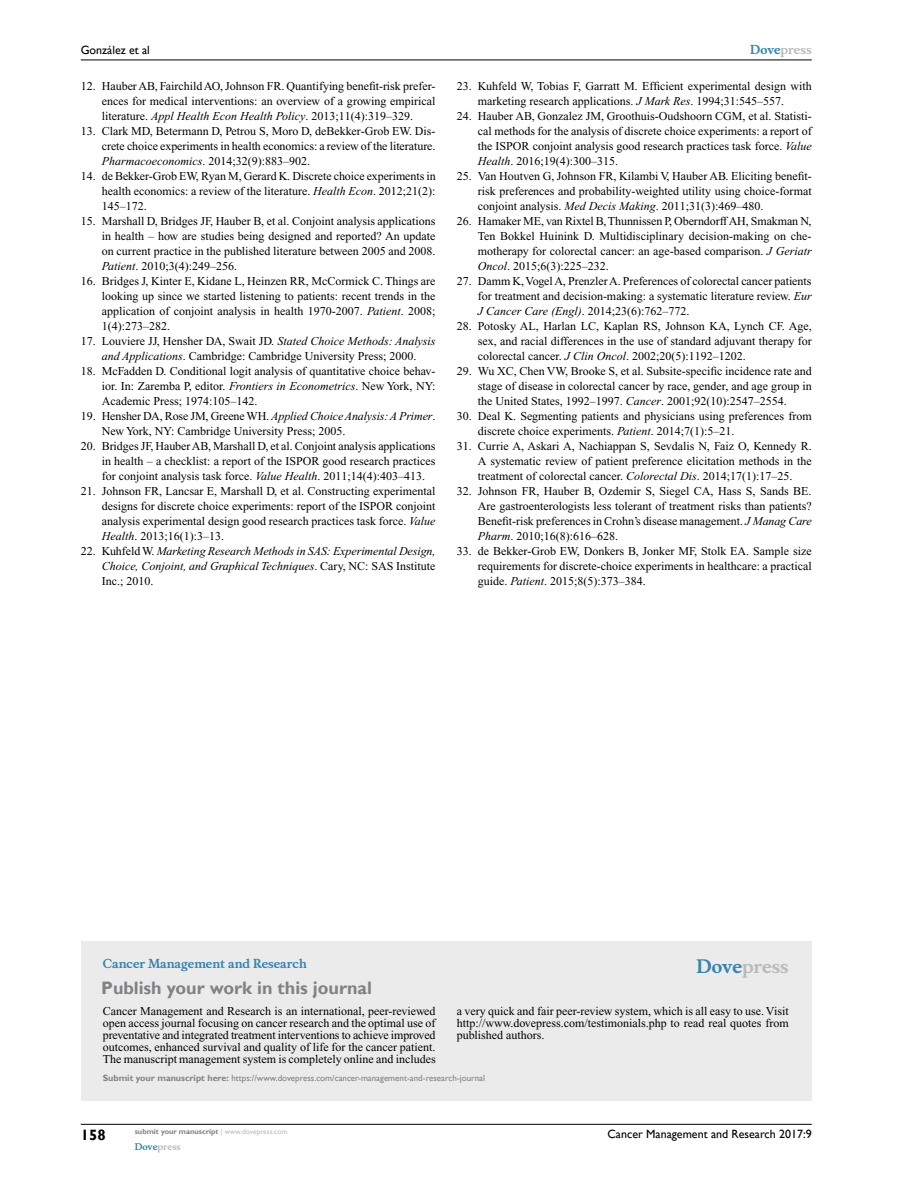
<style>
.page{position:relative;width:918px;height:1188px;background:#fff}
.page>*{position:absolute;margin:0;border:0;box-sizing:border-box;transform-origin:0 0}
.t1{font:700 18px "Gill Sans";color:#808285}
.t2{font:700 18px "Musee";color:#b8babc}
.t3{font:700 15px "Gill Sans";color:#000}
.t4{font:12px/15px "Times New Roman";color:#000;text-align:justify}
.t5{font:italic 12px/15px "Times New Roman";color:#000;text-align:justify}
.t6{font:12px "Gill Sans";color:#000}
.t7{font:700 12px "Musee";color:#3785ad}
.t8{font:700 12px "Musee";color:#b8babc}
.t9{font:9px "Gill Sans";color:#808285}
.t10{font:700 9px "Musee";color:#b8babc}
.t11{font:700 7.5px "Gill Sans";color:#808285}
.s1{font-style:italic}
.s2{font-style:normal}
.s3{color:#3785ad}
.s4{font-weight:700}
.s5{font-weight:400;color:#b8babc}
</style>
<div class="page">
<div style="left:81px;top:941px;width:731px;height:160px;background:#ebebec"></div>
<hr style="left:81px;top:1124px;width:731px;height:1px;background:#000">
<hr style="left:81px;top:60px;width:731px;height:1px;background:#000">
<p class="t6" style="left:81px;top:43px;width:71px">González et al</p>
<p class="t4" style="left:102px;top:79px;width:335px;text-indent:-21px">12. Hauber AB, Fairchild AO, Johnson FR. Quantifying benefit-risk prefer&shy;ences for medical interventions: an overview of a growing empirical literature. <span class="s1">Appl Health Econ Health Policy</span>. 2013;11(4):319–329.</p>
<p class="t4" style="left:102px;top:124px;width:335px;text-indent:-21px">13. Clark MD, Betermann D, Petrou S, Moro D, deBekker-Grob EW. Dis&shy;crete choice experiments in health economics: a review of the literature.<br><span class="s1">Pharmacoeconomics</span>. 2014;32(9):883–902.</p>
<p class="t4" style="left:102px;top:169px;width:335px;text-indent:-21px">14. de Bekker-Grob EW, Ryan M, Gerard K. Discrete choice experiments in health economics: a review of the literature. <span class="s1">Health Econ</span>. 2012;21(2):<br>145–172.</p>
<p class="t4" style="left:102px;top:214px;width:335px;text-indent:-21px">15. Marshall D, Bridges JF, Hauber B, et al. Conjoint analysis applications in health – how are studies being designed and reported? An update on current practice in the published literature between 2005 and 2008.<br><span class="s1">Patient</span>. 2010;3(4):249–256.</p>
<p class="t4" style="left:102px;top:274px;width:335px;text-indent:-21px">16. Bridges J, Kinter E, Kidane L, Heinzen RR, McCormick C. Things are looking up since we started listening to patients: recent trends in the application of conjoint analysis in health 1970-2007. <span class="s1">Patient</span>. 2008; 1(4):273–282.</p>
<p class="t4" style="left:81px;top:334px;width:356px;text-align:center">17. Louviere JJ, Hensher DA, Swait JD. <span class="s1">Stated Choice Methods: Analysis and Applications</span>. Cambridge: Cambridge University Press; 2000.</p>
<p class="t4" style="left:102px;top:364px;width:335px;text-indent:-21px">18. McFadden D. Conditional logit analysis of quantitative choice behav&shy;ior. In: Zaremba P, editor. <span class="s1">Frontiers in Econometrics</span>. New York, NY:<br>Academic Press; 1974:105–142.</p>
<p class="t4" style="left:102px;top:409px;width:335px;text-indent:-21px">19. Hensher DA, Rose JM, Greene WH. <span class="s1">Applied Choice Analysis: A Primer</span>.<br>New York, NY: Cambridge University Press; 2005.</p>
<p class="t4" style="left:102px;top:439px;width:335px;text-indent:-21px">20. Bridges JF, Hauber AB, Marshall D, et al. Conjoint analysis applications in health – a checklist: a report of the ISPOR good research practices for conjoint analysis task force. <span class="s1">Value Health</span>. 2011;14(4):403–413.</p>
<p class="t4" style="left:102px;top:484px;width:335px;text-indent:-21px">21. Johnson FR, Lancsar E, Marshall D, et al. Constructing experimental designs for discrete choice experiments: report of the ISPOR conjoint analysis experimental design good research practices task force. <span class="s1">Value Health</span>. 2013;16(1):3–13.</p>
<p class="t5" style="left:102px;top:544px;width:335px;text-indent:-21px"><span class="s2">22. Kuhfeld W.</span> Marketing Research Methods in SAS: Experimental Design, Choice, Conjoint, and Graphical Techniques<span class="s2">. Cary, NC: SAS Institute Inc.; 2010.</span></p>
<p class="t8" style="left:750px;top:43px;width:63px"><span class="s3">Dove</span>press</p>
<p class="t4" style="left:457px;top:79px;width:356px;text-align:center">23. Kuhfeld W, Tobias F, Garratt M. Efficient experimental design with marketing research applications. <span class="s1">J Mark Res</span>. 1994;31:545–557.</p>
<p class="t4" style="left:478px;top:109px;width:335px;text-indent:-21px">24. Hauber AB, Gonzalez JM, Groothuis-Oudshoorn CGM, et al. Statisti&shy;cal methods for the analysis of discrete choice experiments: a report of the ISPOR conjoint analysis good research practices task force. <span class="s1">Value Health</span>. 2016;19(4):300–315.</p>
<p class="t4" style="left:478px;top:169px;width:335px;text-indent:-21px">25. Van Houtven G, Johnson FR, Kilambi V, Hauber AB. Eliciting benefit&shy;risk preferences and probability-weighted utility using choice-format conjoint analysis. <span class="s1">Med Decis Making</span>. 2011;31(3):469–480.</p>
<p class="t4" style="left:478px;top:214px;width:335px;text-indent:-21px">26. Hamaker ME, van Rixtel B, Thunnissen P, Oberndorff AH, Smakman N, Ten Bokkel Huinink D. Multidisciplinary decision-making on che&shy;motherapy for colorectal cancer: an age-based comparison. <span class="s1">J Geriatr Oncol</span>. 2015;6(3):225–232.</p>
<p class="t4" style="left:478px;top:274px;width:335px;text-indent:-21px">27. Damm K, Vogel A, Prenzler A. Preferences of colorectal cancer patients for treatment and decision-making: a systematic literature review. <span class="s1">Eur J Cancer Care (Engl)</span>. 2014;23(6):762–772.</p>
<p class="t4" style="left:478px;top:319px;width:336px;text-indent:-21px">28. Potosky AL, Harlan LC, Kaplan RS, Johnson KA, Lynch CF. Age, sex, and racial differences in the use of standard adjuvant therapy for colorectal cancer. <span class="s1">J Clin Oncol</span>. 2002;20(5):1192–1202.</p>
<p class="t4" style="left:478px;top:364px;width:335px;text-indent:-21px">29. Wu XC, Chen VW, Brooke S, et al. Subsite-specific incidence rate and stage of disease in colorectal cancer by race, gender, and age group in the United States, 1992–1997. <span class="s1">Cancer</span>. 2001;92(10):2547–2554.</p>
<p class="t4" style="left:478px;top:409px;width:335px;text-indent:-21px">30. Deal K. Segmenting patients and physicians using preferences from discrete choice experiments. <span class="s1">Patient</span>. 2014;7(1):5–21.</p>
<p class="t4" style="left:478px;top:439px;width:335px;text-indent:-21px">31. Currie A, Askari A, Nachiappan S, Sevdalis N, Faiz O, Kennedy R.<br>A systematic review of patient preference elicitation methods in the treatment of colorectal cancer. <span class="s1">Colorectal Dis</span>. 2014;17(1):17–25.</p>
<p class="t4" style="left:478px;top:484px;width:335px;text-indent:-21px">32. Johnson FR, Hauber B, Ozdemir S, Siegel CA, Hass S, Sands BE.<br>Are gastroenterologists less tolerant of treatment risks than patients?<br>Benefit-risk preferences in Crohn’s disease management. <span class="s1">J Manag Care Pharm</span>. 2010;16(8):616–628.</p>
<p class="t4" style="left:478px;top:544px;width:335px;text-indent:-21px">33. de Bekker-Grob EW, Donkers B, Jonker MF, Stolk EA. Sample size requirements for discrete-choice experiments in healthcare: a practical guide. <span class="s1">Patient</span>. 2015;8(5):373–384.</p>
<p class="t7" style="left:103px;top:956px;width:206px">Cancer Management and Research</p>
<h1 class="t1" style="left:101px;top:977px;width:272px">Publish your work in this journal</h1>
<h1 class="t2" style="left:697px;top:955px;width:94px"><span class="s3">Dove</span>press</h1>
<p class="t4" style="left:103px;top:1005px;width:334px;line-height:12px">Cancer Management and Research is an international, peer-reviewed open access journal focusing on cancer research and the optimal use of preventative and integrated treatment interventions to achieve improved outcomes, enhanced survival and quality of life for the cancer patient.<br>The manuscript management system is completely online and includes</p>
<p class="t4" style="left:457px;top:1005px;width:333px;line-height:12px">a very quick and fair peer-review system, which is all easy to use. Visit http://www.dovepress.com/testimonials.php to read real quotes from published authors.</p>
<p class="t9" style="left:103px;top:1072px;width:384px"><span class="s4">Submit your manuscript here:</span> https://www.dovepress.com/cancer-management-and-research-journal</p>
<p class="t3" style="left:81px;top:1126px;width:26px">158</p>
<p class="t11" style="left:135px;top:1127px;width:154px">submit your manuscript <span class="s5">| www.dovepress.com</span></p>
<p class="t10" style="left:135px;top:1141px;width:48px"><span class="s3">Dove</span>press</p>
<p class="t6" style="left:607px;top:1127px;width:206px">Cancer Management and Research 2017:9</p>
</div>
